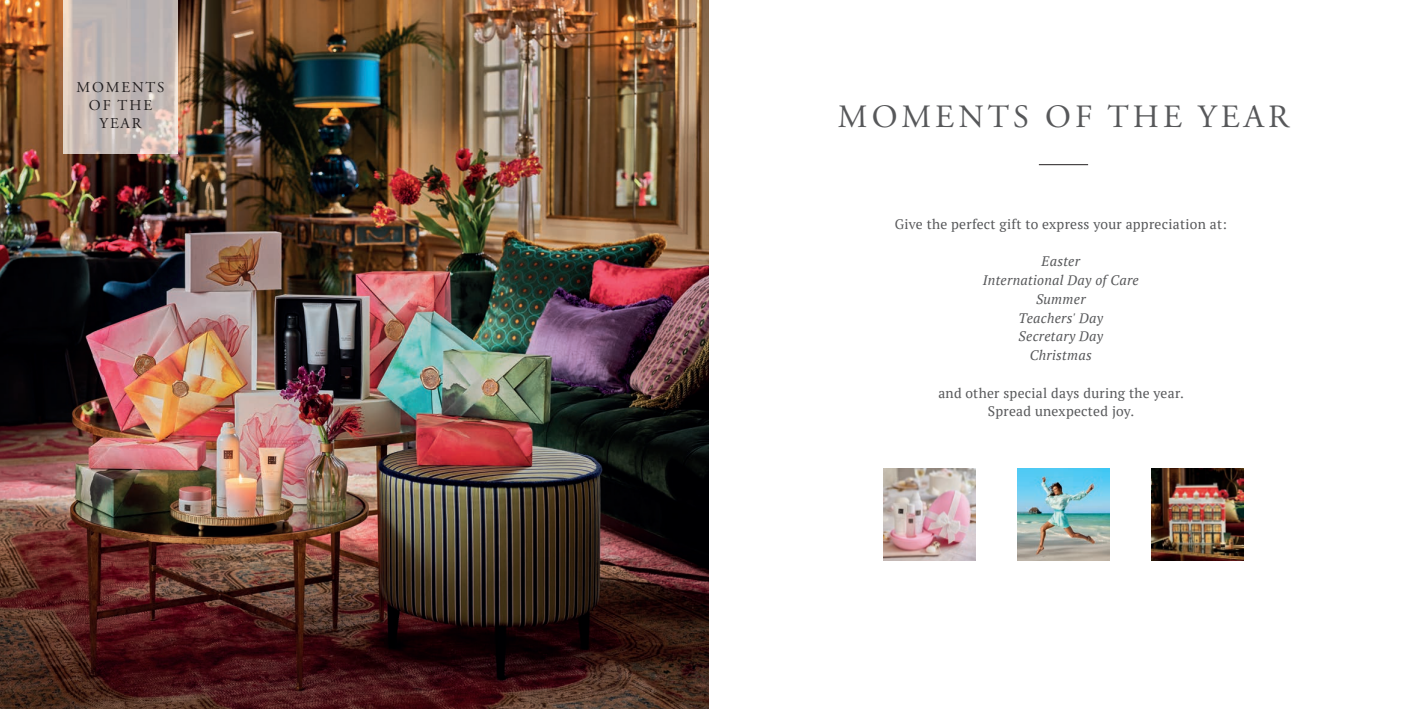
<style>
.page{position:relative;width:1418px;height:709px;background:#fff}
.page>*{position:absolute;margin:0;border:0;box-sizing:border-box;transform-origin:0 0}
.t1{font:32.5px "Adobe Garamond Pro";letter-spacing:.125em;color:#57585a}
.t2{font:15px/18px "Adobe Garamond Pro";letter-spacing:.125em;color:#231f20;text-align:center}
.t3{font:13.75px/18.8px "PT Serif";letter-spacing:.02em;color:#57585a;text-align:center}
.t4{font:italic 13.75px/18.8px "PT Serif";letter-spacing:.02em;color:#57585a;text-align:center}
</style>
<div class="page">
<img style="left:0;top:0;width:709px;height:709px">
<img style="left:1017px;top:469px;width:92px;height:92px">
<img style="left:883px;top:469px;width:92px;height:92px">
<img style="left:1151px;top:469px;width:92px;height:92px">
<img style="left:64px;top:0;width:113px;height:153px">
<hr style="left:1038px;top:164px;width:50px;height:1px;background:#231f20">
<p class="t2" style="left:76px;top:78px;width:90px">MOMENTS<br>OF THE<br>YEAR</p>
<h1 class="t1" style="left:838px;top:97px;width:452px">MOMENTS OF THE YEAR</h1>
<p class="t3" style="left:894px;top:214px;width:334px">Give the perfect gift to express your appreciation at:</p>
<p class="t4" style="left:982px;top:252px;width:157px">Easter<br>International Day of Care<br>Summer<br>Teachers' Day<br>Secretary Day<br>Christmas</p>
<p class="t3" style="left:938px;top:383px;width:247px">and other special days during the year.<br>Spread unexpected joy.</p>
</div>
